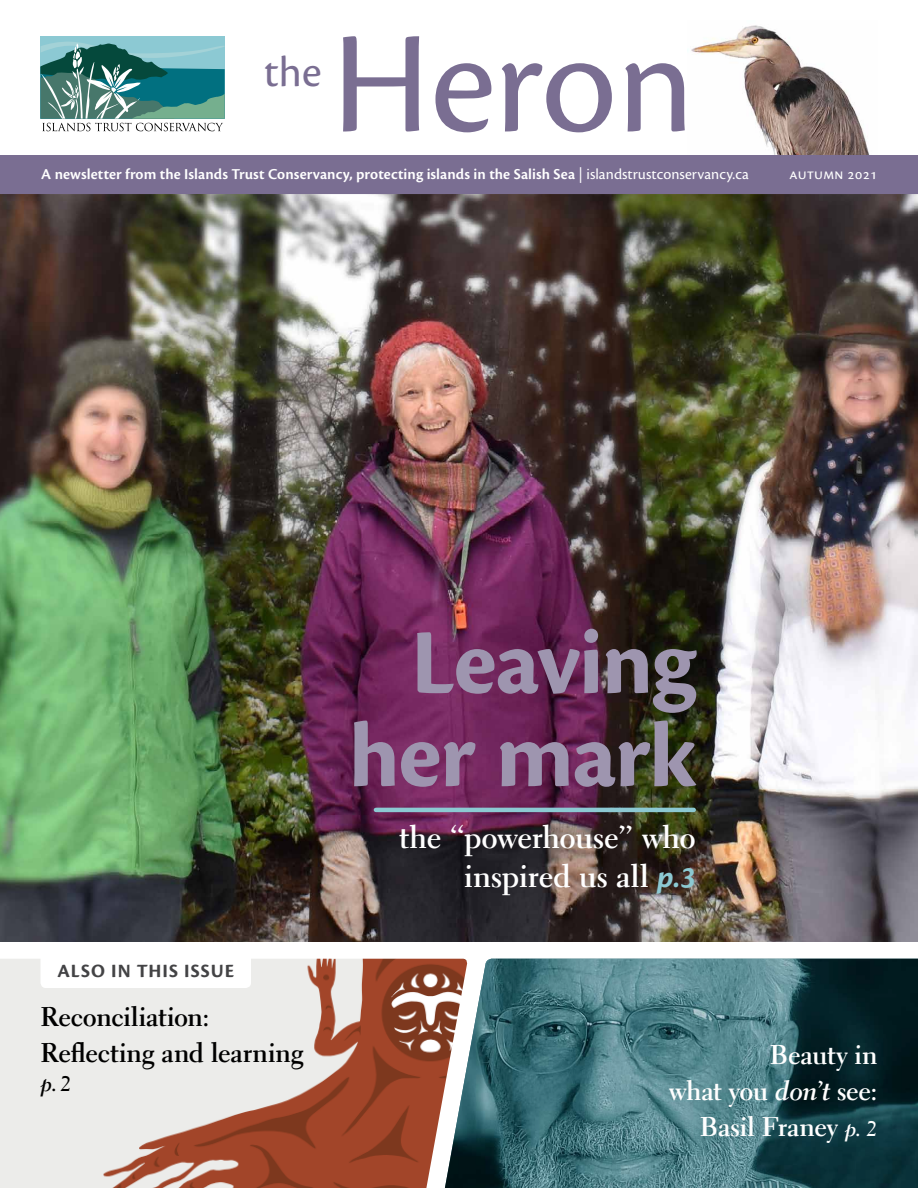
<style>
.page{position:relative;width:918px;height:1188px;background:#fff}
.page>*{position:absolute;margin:0;border:0;box-sizing:border-box;transform-origin:0 0}
.t1{font:150px "Cronos Pro";color:#7a6e92}
.t2{font:700 96px/93px "Cronos Pro";letter-spacing:-.02em;color:#9e95af;text-align:right}
.t3{font:45px "Cronos Pro";color:#7a6e92}
.t4{font:700 31.5px/39px "Electra LT Std";letter-spacing:-.01em;color:#fff;text-align:right}
.t5{font:700 27px/36px "Electra LT Std";letter-spacing:-.01em;color:#fff;text-align:right}
.t6{font:700 27px/36px "Electra LT Std";letter-spacing:-.01em;color:#000}
.t7{font:21px "Electra LT Std Bold Cursive";color:#000}
.t8{font:700 19.5px "Cronos Pro";letter-spacing:.055em;color:#434345}
.t9{font:600 15.75px "Cronos Pro";letter-spacing:.005em;color:#fff}
.t10{font:15.75px "Cronos Pro";letter-spacing:.02em;color:#fff}
.s1{font-weight:400}
.s2{font-family:"Cronos Pro";font-style:italic;color:#8cc9d2}
.s3{font-family:"Electra LT Std Bold Cursive";font-weight:400}
.s4{font-family:"Electra LT Std Bold Cursive";font-weight:400;font-size:21px}
</style>
<div class="page">
<img style="left:0;top:194px;width:918px;height:748px">
<img style="left:691px;top:25px;width:179px;height:130px">
<div style="left:0;top:155px;width:918px;height:38px;background:#7a6e92"></div>
<div style="left:41px;top:36px;width:184px;height:83px;background:#8cc9d3"></div>
<svg style="left:40px;top:41px;width:185px;height:90px"></svg>
<hr style="left:0;top:193px;width:918px;height:1px;background:#7a6e92">
<hr style="left:376px;top:808px;width:318px;height:4px;background:#8cc9d2">
<img style="left:467px;top:959px;width:451px;height:229px">
<img style="left:0;top:959px;width:467px;height:229px">
<div style="left:41px;top:946px;width:210px;height:42px;background:#fff;border-radius:5px"></div>
<h3 class="t3" style="left:264px;top:46px;width:59px">the</h3>
<h1 class="t1" style="left:332px;top:-2px;width:364px">Heron</h1>
<p class="t9" style="left:41px;top:165px;width:709px">A newsletter from the Islands Trust Conservancy, protecting islands in the Salish Sea <span class="s1">| islandstrustconservancy.ca</span></p>
<p class="t10" style="left:790px;top:165px;width:89px">autumn 2021</p>
<p class="t8" style="left:57px;top:960px;width:178px">ALSO IN THIS ISSUE</p>
<h2 class="t2" style="left:349px;top:618px;width:348px">Leaving her mark</h2>
<h3 class="t4" style="left:399px;top:817px;width:298px">the “powerhouse” who inspired us all <span class="s2">p.3</span></h3>
<h3 class="t6" style="left:40px;top:999px;width:265px">Reconciliation:<br>Reflecting and learning</h3>
<h3 class="t7" style="left:40px;top:1071px;width:32px">p.2</h3>
<h3 class="t5" style="left:669px;top:1037px;width:210px">Beauty in<br>what you <span class="s3">don’t</span> see:<br>Basil Franey <span class="s4">p. 2</span></h3>
</div>
